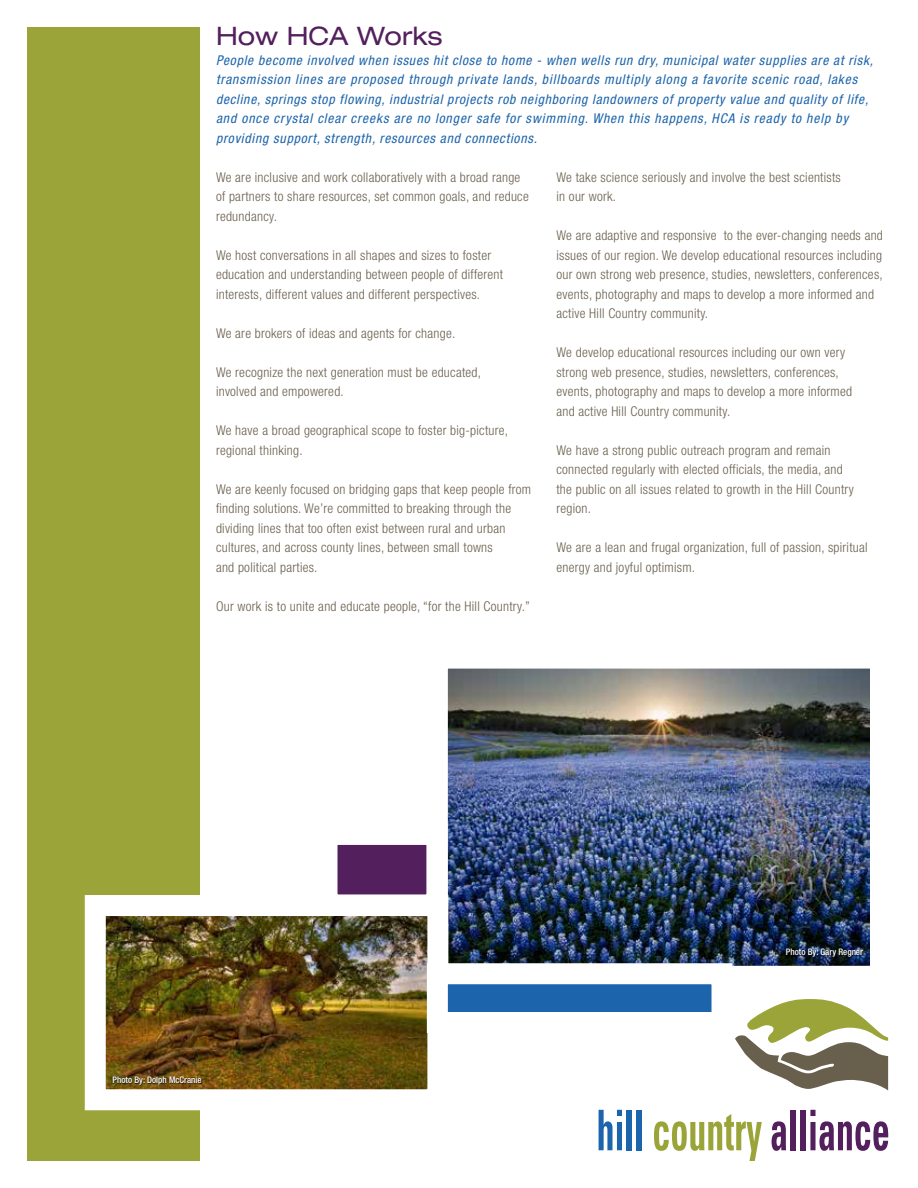
<style>
.page{position:relative;width:918px;height:1188px;background:#fff}
.page>*{position:absolute;margin:0;border:0;box-sizing:border-box;transform-origin:0 0}
.t1{font:expanded 25.5px "Helvetica Neue LT Std";color:#53205d}
.t2{font:300 condensed 13.5px/19.5px "Helvetica Neue LT Std";letter-spacing:.02em;color:#6a5f4d}
.t3{font:italic condensed 13.5px/19.5px "Helvetica Neue LT Std";letter-spacing:.06em;color:#1c64ab}
.t4{font:500 condensed 9px "Helvetica Neue LT Std";color:#fff}
</style>
<div class="page">
<div style="left:27px;top:27px;width:172px;height:1134px;background:#9ba439"></div>
<img style="left:447px;top:668px;width:423px;height:285px">
<div style="left:786px;top:949px;width:79px;height:10px;background:#000;opacity:.9"></div>
<img style="left:84px;top:885px;width:375px;height:236px">
<svg style="left:306px;top:813px;width:152px;height:113px"></svg>
<div style="left:113px;top:1077px;width:90px;height:10px;background:#000;opacity:.9"></div>
<svg style="left:416px;top:953px;width:472px;height:138px"></svg>
<svg style="left:599px;top:1110px;width:23px;height:40px"></svg>
<div style="left:627px;top:1110px;width:5px;height:40px;background:#1c64ab"></div>
<div style="left:637px;top:1110px;width:5px;height:40px;background:#1c64ab"></div>
<svg style="left:654px;top:1114px;width:108px;height:47px"></svg>
<svg style="left:772px;top:1121px;width:14px;height:30px"></svg>
<div style="left:790px;top:1110px;width:6px;height:40px;background:#53205d"></div>
<div style="left:800px;top:1110px;width:6px;height:40px;background:#53205d"></div>
<svg style="left:810px;top:1110px;width:78px;height:41px"></svg>
<h1 class="t1" style="left:216px;top:21px;width:228px">How HCA Works</h1>
<p class="t3" style="left:216px;top:51px;width:659px">People become involved when issues hit close to home - when wells run dry, municipal water supplies are at risk, transmission lines are proposed through private lands, billboards multiply along a favorite scenic road, lakes decline, springs stop flowing, industrial projects rob neighboring landowners of property value and quality of life, and once crystal clear creeks are no longer safe for swimming. When this happens, HCA is ready to help by providing support, strength, resources and connections.</p>
<p class="t2" style="left:216px;top:167px;width:314px">We are inclusive and work collaboratively with a broad range of partners to share resources, set common goals, and reduce redundancy.</p>
<p class="t2" style="left:216px;top:245px;width:289px">We host conversations in all shapes and sizes to foster education and understanding between people of different interests, different values and different perspectives.</p>
<p class="t2" style="left:216px;top:323px;width:241px">We are brokers of ideas and agents for change.</p>
<p class="t2" style="left:216px;top:362px;width:267px">We recognize the next generation must be educated, involved and empowered.</p>
<p class="t2" style="left:216px;top:421px;width:294px">We have a broad geographical scope to foster big-picture, regional thinking.</p>
<p class="t2" style="left:216px;top:479px;width:317px">We are keenly focused on bridging gaps that keep people from finding solutions. We’re committed to breaking through the dividing lines that too often exist between rural and urban cultures, and across county lines, between small towns<br>and political parties.</p>
<p class="t2" style="left:216px;top:596px;width:316px">Our work is to unite and educate people, “for the Hill Country.”</p>
<p class="t2" style="left:556px;top:167px;width:286px">We take science seriously and involve the best scientists in our work.</p>
<p class="t2" style="left:556px;top:225px;width:328px">We are adaptive and responsive to the ever-changing needs and issues of our region. We develop educational resources including our own strong web presence, studies, newsletters, conferences, events, photography and maps to develop a more informed and active Hill Country community.</p>
<p class="t2" style="left:556px;top:342px;width:297px">We develop educational resources including our own very strong web presence, studies, newsletters, conferences, events, photography and maps to develop a more informed and active Hill Country community.</p>
<p class="t2" style="left:556px;top:440px;width:299px">We have a strong public outreach program and remain connected regularly with elected officials, the media, and the public on all issues related to growth in the Hill Country region.</p>
<p class="t2" style="left:556px;top:537px;width:313px">We are a lean and frugal organization, full of passion, spiritual energy and joyful optimism.</p>
<p class="t4" style="left:113px;top:1074px;width:91px">Photo By: Dolph McCranie</p>
<p class="t4" style="left:786px;top:946px;width:79px">Photo By: Gary Regner</p>
</div>
